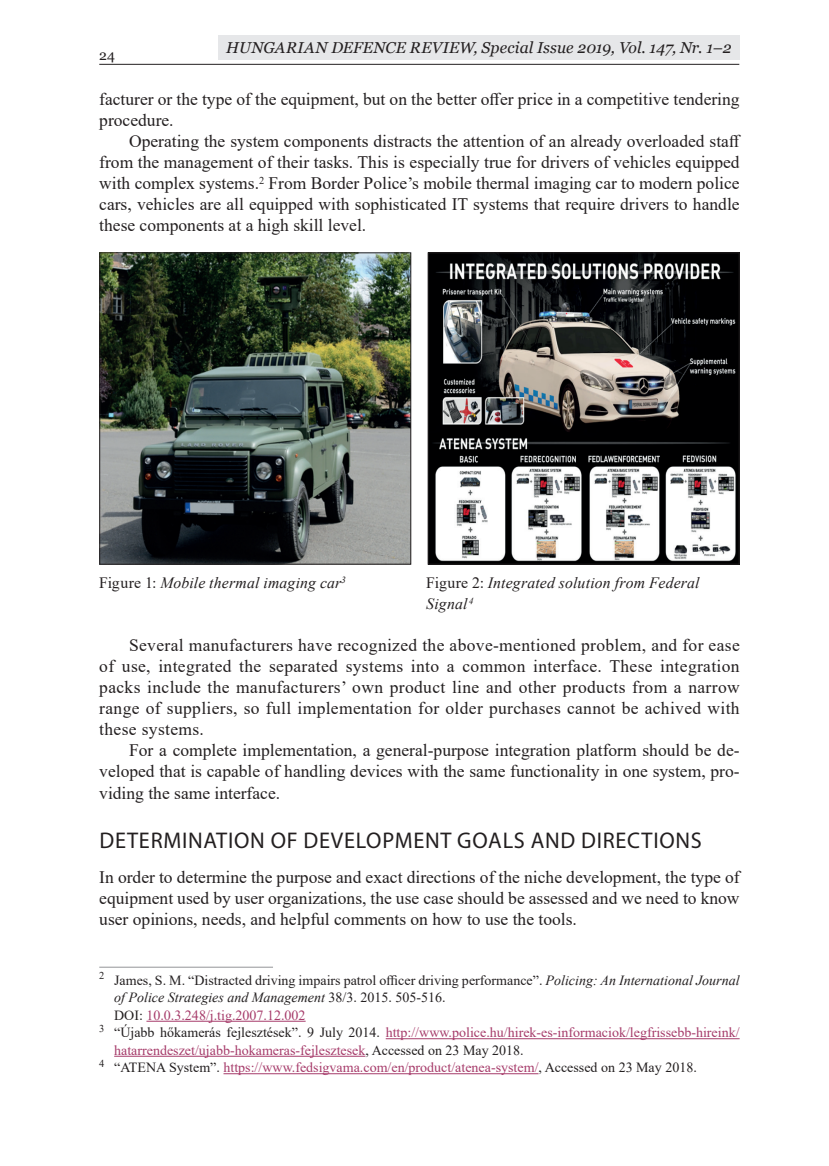
<style>
.page{position:relative;width:829px;height:1166px;background:#fff}
.page>*{position:absolute;margin:0;border:0;box-sizing:border-box;transform-origin:0 0}
.t1{font:22.75px "Myriad Pro";letter-spacing:.035em;color:#231f20}
.t2{font:17.5px/21px "Times New Roman";color:#231f20;text-align:justify}
.t3{font:italic 15.75px/21px "Times New Roman";letter-spacing:.01em;color:#231f20}
.t4{font:italic 15.75px "Georgia";letter-spacing:.005em;color:#231f20}
.t5{font:14px "Times New Roman";color:#a63b6a}
.t6{font:14px "Times New Roman";color:#231f20}
.t7{font:italic 14px "Times New Roman";color:#231f20}
.t8{font:14px "Georgia";color:#231f20}
.s1{font-style:normal}
.s2{font-style:italic}
.s3{color:#231f20}
</style>
<div class="page">
<hr style="left:99px;top:64px;width:640px;height:1px;background:#231f20">
<div style="left:218px;top:35px;width:521px;height:25px;background:#e6e7e9"></div>
<hr style="left:99px;top:967px;width:174px;height:1px;background:#939598">
<hr style="left:146px;top:1021px;width:159px;height:1px;background:#a63b6a">
<hr style="left:385px;top:1038px;width:354px;height:1px;background:#a63b6a">
<hr style="left:114px;top:1056px;width:251px;height:1px;background:#a63b6a">
<hr style="left:223px;top:1073px;width:315px;height:1px;background:#a63b6a">
<img style="left:101px;top:254px;width:308px;height:309px">
<div style="left:99px;top:252px;width:312px;height:313px;border:1px solid #231f20"></div>
<img style="left:429px;top:254px;width:308px;height:309px">
<div style="left:427px;top:252px;width:312px;height:313px;border:1px solid #231f20"></div>
<p class="t4" style="left:226px;top:37px;width:507px">HUNGARIAN DEFENCE REVIEW, Special Issue 2019, Vol. 147, Nr. 1–2</p>
<p class="t2" style="left:99px;top:88px;width:641px">facturer or the type of the equipment, but on the better offer price in a competitive tendering procedure.</p>
<p class="t2" style="left:99px;top:130px;width:643px;text-indent:30px">Operating the system components distracts the attention of an already overloaded staff from the management of their tasks. This is especially true for drivers of vehicles equipped with complex systems. <sup>2</sup> From Border Police’s mobile thermal imaging car to modern police cars, vehicles are all equipped with sophisticated IT systems that require drivers to handle these components at a high skill level.</p>
<p class="t8" style="left:99px;top:46px;width:17px">24</p>
<p class="t3" style="left:99px;top:572px;width:248px"><span class="s1">Figure 1:</span> Mobile thermal imaging car<sup>3</sup></p>
<p class="t3" style="left:426px;top:572px;width:275px"><span class="s1">Figure 2:</span> Integrated solution from Federal<br>Signal <sup>4</sup></p>
<p class="t2" style="left:99px;top:634px;width:642px;text-indent:30px">Several manufacturers have recognized the above-mentioned problem, and for ease of use, integrated the separated systems into a common interface. These integration packs include the manufacturers’ own product line and other products from a narrow range of suppliers, so full implementation for older purchases cannot be achived with these systems.</p>
<p class="t2" style="left:99px;top:739px;width:641px;text-indent:30px">For a complete implementation, a general-purpose integration platform should be de&shy;veloped that is capable of handling devices with the same functionality in one system, pro&shy;viding the same interface.</p>
<h1 class="t1" style="left:99px;top:826px;width:604px">DETERMINATION OF DEVELOPMENT GOALS AND DIRECTIONS</h1>
<p class="t2" style="left:99px;top:865px;width:641px">In order to determine the purpose and exact directions of the niche development, the type of equipment used by user organizations, the use case should be assessed and we need to know user opinions, needs, and helpful comments on how to use the tools.</p>
<p class="t6" style="left:99px;top:970px;width:641px"><sup>2</sup> James, S. M. “Distracted driving impairs patrol officer driving performance”. <span class="s2">Policing: An International Journal</span></p>
<p class="t7" style="left:114px;top:988px;width:331px">of Police Strategies and Management <span class="s1">38/3. 2015. 505-516.</span></p>
<p class="t5" style="left:114px;top:1005px;width:193px"><span class="s3">DOI:</span> 10.0.3.248/j.tig.2007.12.002</p>
<p class="t5" style="left:99px;top:1022px;width:641px"><sup>3</sup> <span class="s3">“Újabb hőkamerás fejlesztések”. 9 July 2014.</span> http://www.police.hu/hirek-es-informaciok/legfrissebb-hireink/</p>
<p class="t5" style="left:114px;top:1040px;width:409px">hatarrendeszet/ujabb-hokameras-fejlesztesek<span class="s3">, Accessed on 23 May 2018.</span></p>
<p class="t5" style="left:99px;top:1057px;width:597px"><sup>4</sup> <span class="s3">“ATENA System”.</span> https://www.fedsigvama.com/en/product/atenea-system/<span class="s3">, Accessed on 23 May 2018.</span></p>
</div>
